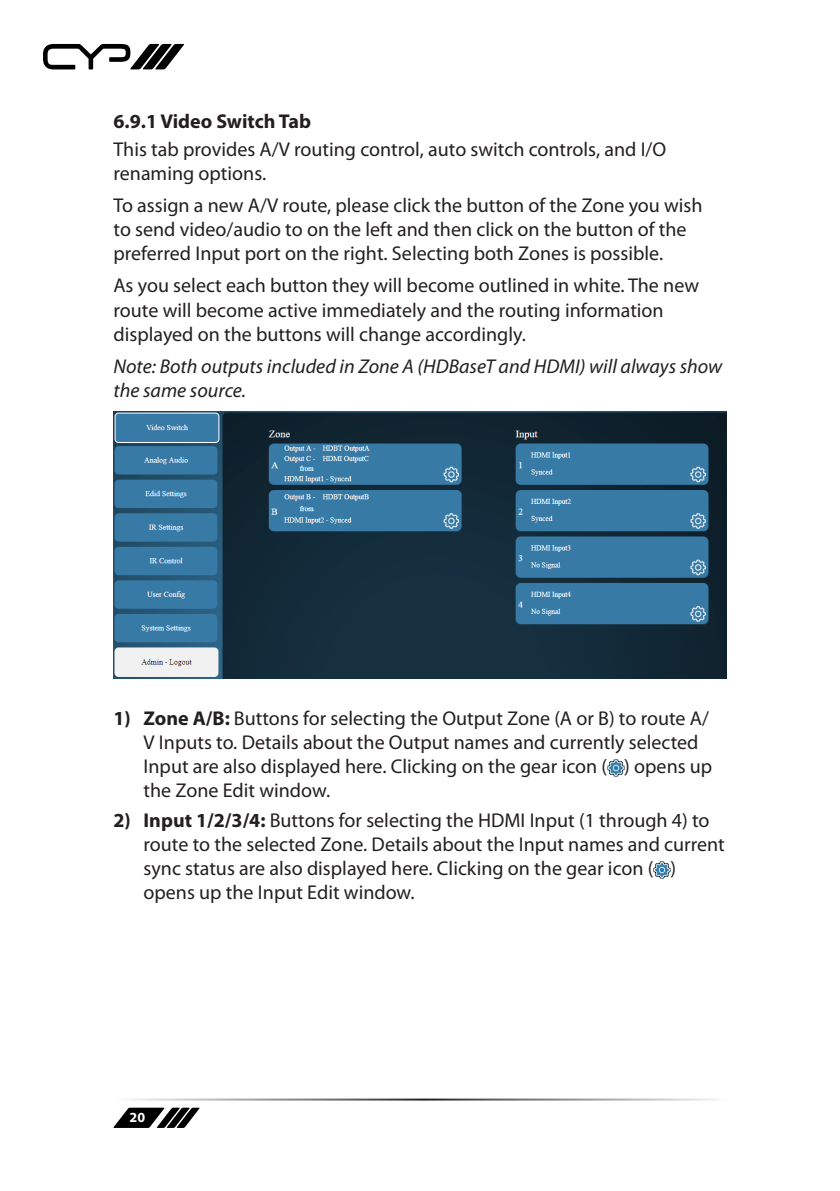
<style>
.page{position:relative;width:840px;height:1191px;background:#fff}
.page>*{position:absolute;margin:0;border:0;box-sizing:border-box;transform-origin:0 0}
.Paragraph{font:20px/24px "Myriad Pro";color:#231f20}
.Callout_List_-_Bold{font:20px/24px "Myriad Pro";color:#231f20}
.Paragraph_-_Note_Ita{font:italic 20px/24px "Myriad Pro";color:#231f20}
.Sub_Sub_Header{font:700 20px "Myriad Pro";color:#231f20}
.t1{font:700 14px "Myriad Pro";color:#fff}
.s1{font-weight:700}
</style>
<div class="page">
<svg style="left:113px;top:1107px;width:86px;height:21px"></svg>
<svg style="left:43px;top:44px;width:141px;height:25px"></svg>
<img style="left:113px;top:412px;width:613px;height:266px">
<img style="left:607px;top:759px;width:17px;height:17px">
<img style="left:653px;top:861px;width:17px;height:17px">
<p class="Sub_Sub_Header" style="left:113px;top:109px;width:199px">6.9.1 Video Switch Tab</p>
<p class="Paragraph" style="left:113px;top:137px;width:554px">This tab provides A/V routing control, auto switch controls, and I/O renaming options.</p>
<p class="Paragraph" style="left:113px;top:193px;width:590px">To assign a new A/V route, please click the button of the Zone you wish to send video/audio to on the left and then click on the button of the preferred Input port on the right. Selecting both Zones is possible.</p>
<p class="Paragraph" style="left:113px;top:273px;width:586px">As you select each button they will become outlined in white. The new route will become active immediately and the routing information displayed on the buttons will change accordingly.</p>
<p class="Paragraph_-_Note_Ita" style="left:113px;top:353px;width:610px">Note: Both outputs included in Zone A (HDBaseT and HDMI) will always show the same source.</p>
<p class="Callout_List_-_Bold" style="left:143px;top:706px;width:570px;text-indent:-30px"><span class="s1">1) Zone A/B:</span> Buttons for selecting the Output Zone (A or B) to route A/ V Inputs to. Details about the Output names and currently selected Input are also displayed here. Clicking on the gear icon ( ) opens up the Zone Edit window.</p>
<p class="Callout_List_-_Bold" style="left:143px;top:807px;width:582px;text-indent:-30px"><span class="s1">2) Input 1/2/3/4:</span> Buttons for selecting the HDMI Input (1 through 4) to route to the selected Zone. Details about the Input names and current sync status are also displayed here. Clicking on the gear icon ( ) opens up the Input Edit window.</p>
<p class="t1" style="left:130px;top:1108px;width:17px">20</p>
</div>
